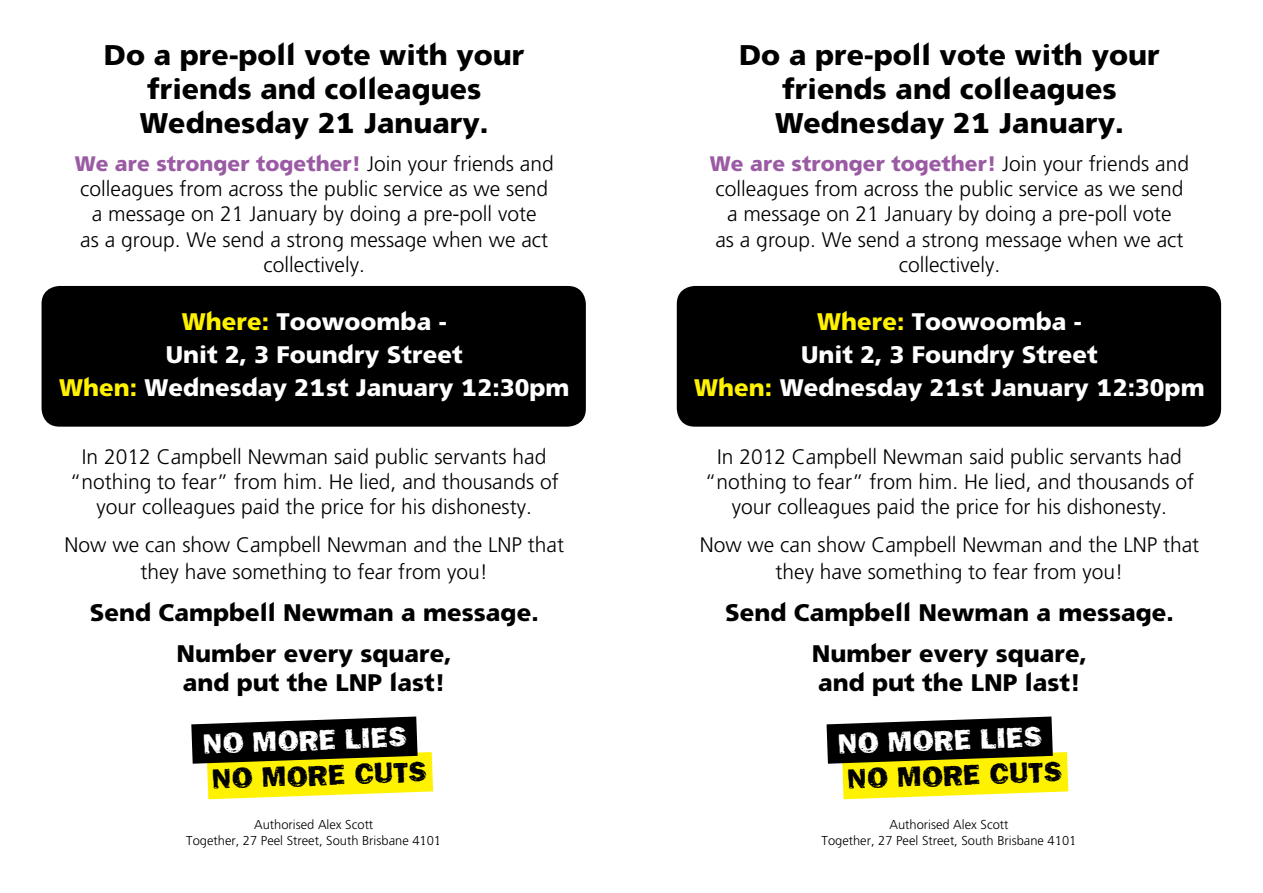
<style>
.page{position:relative;width:1263px;height:893px;background:#fff}
.page>*{position:absolute;margin:0;border:0;box-sizing:border-box;transform-origin:0 0}
.t1{font:29.55px "Frankie";color:#fff}
.t2{font:29.55px "Frankie";color:#000}
.t3{font:900 28.5px/34.2px "Freeway";color:#000;text-align:center}
.t4{font:900 24px/33px "Freeway";color:#fff;text-align:center}
.t5{font:900 24px/41.5px "Freeway";color:#000;text-align:center}
.t6{font:300 21px/25.2px "Freeway";color:#000;text-align:center}
.t7{font:300 12.9px/15.5px "Freeway";color:#000;text-align:center}
.s1{font-weight:900;color:#9b5ba4}
.s2{color:#fff200}
</style>
<div class="page">
<div style="left:677px;top:286px;width:544px;height:141px;background:#000;border-radius:18px"></div>
<svg style="left:826px;top:716px;width:242px;height:83px;background:#8e8927"></svg>
<div style="left:42px;top:286px;width:544px;height:141px;background:#000;border-radius:18px"></div>
<svg style="left:191px;top:716px;width:242px;height:83px;background:#8e8926"></svg>
<h2 class="t3" style="left:104px;top:37px;width:422px">Do a pre-poll vote with your friends and colleagues<br>Wednesday 21 January.</h2>
<p class="t6" style="left:75px;top:151px;width:481px"><span class="s1">We are stronger together!</span> Join your friends and colleagues from across the public service as we send a message on 21 January by doing a pre-poll vote<br>as a group. We send a strong message when we act collectively.</p>
<p class="t4" style="left:59px;top:305px;width:512px"><span class="s2">Where:</span> Toowoomba -<br>Unit 2, 3 Foundry Street<br><span class="s2">When:</span> Wednesday 21st January 12:30pm</p>
<p class="t6" style="left:70px;top:444px;width:490px">In 2012 Campbell Newman said public servants had “nothing to fear” from him. He lied, and thousands of your colleagues paid the price for his dishonesty.</p>
<p class="t6" style="left:64px;top:531px;width:501px;line-height:27px">Now we can show Campbell Newman and the LNP that they have something to fear from you!</p>
<p class="t5" style="left:90px;top:591px;width:450px">Send Campbell Newman a message.<br>Number every square,</p>
<p class="t5" style="left:183px;top:661px;width:264px">and put the LNP last!</p>
<h1 class="t1" style="left:201px;top:726px;width:207px;rotate:-2deg">NO MORE LIES</h1>
<h1 class="t2" style="left:211px;top:762px;width:218px;rotate:-2deg">NO MORE CUTS</h1>
<p class="t7" style="left:186px;top:817px;width:256px">Authorised Alex Scott<br>Together, 27 Peel Street, South Brisbane 4101</p>
<h2 class="t3" style="left:739px;top:37px;width:422px">Do a pre-poll vote with your friends and colleagues<br>Wednesday 21 January.</h2>
<p class="t6" style="left:710px;top:151px;width:481px"><span class="s1">We are stronger together!</span> Join your friends and colleagues from across the public service as we send a message on 21 January by doing a pre-poll vote<br>as a group. We send a strong message when we act collectively.</p>
<p class="t4" style="left:694px;top:305px;width:512px"><span class="s2">Where:</span> Toowoomba -<br>Unit 2, 3 Foundry Street<br><span class="s2">When:</span> Wednesday 21st January 12:30pm</p>
<p class="t6" style="left:705px;top:444px;width:490px">In 2012 Campbell Newman said public servants had “nothing to fear” from him. He lied, and thousands of your colleagues paid the price for his dishonesty.</p>
<p class="t6" style="left:700px;top:531px;width:501px;line-height:27px">Now we can show Campbell Newman and the LNP that they have something to fear from you!</p>
<p class="t5" style="left:725px;top:591px;width:450px">Send Campbell Newman a message.<br>Number every square,</p>
<p class="t5" style="left:818px;top:661px;width:264px">and put the LNP last!</p>
<h1 class="t1" style="left:837px;top:726px;width:207px;rotate:-2deg">NO MORE LIES</h1>
<h1 class="t2" style="left:846px;top:762px;width:218px;rotate:-2deg">NO MORE CUTS</h1>
<p class="t7" style="left:821px;top:817px;width:256px">Authorised Alex Scott<br>Together, 27 Peel Street, South Brisbane 4101</p>
</div>
